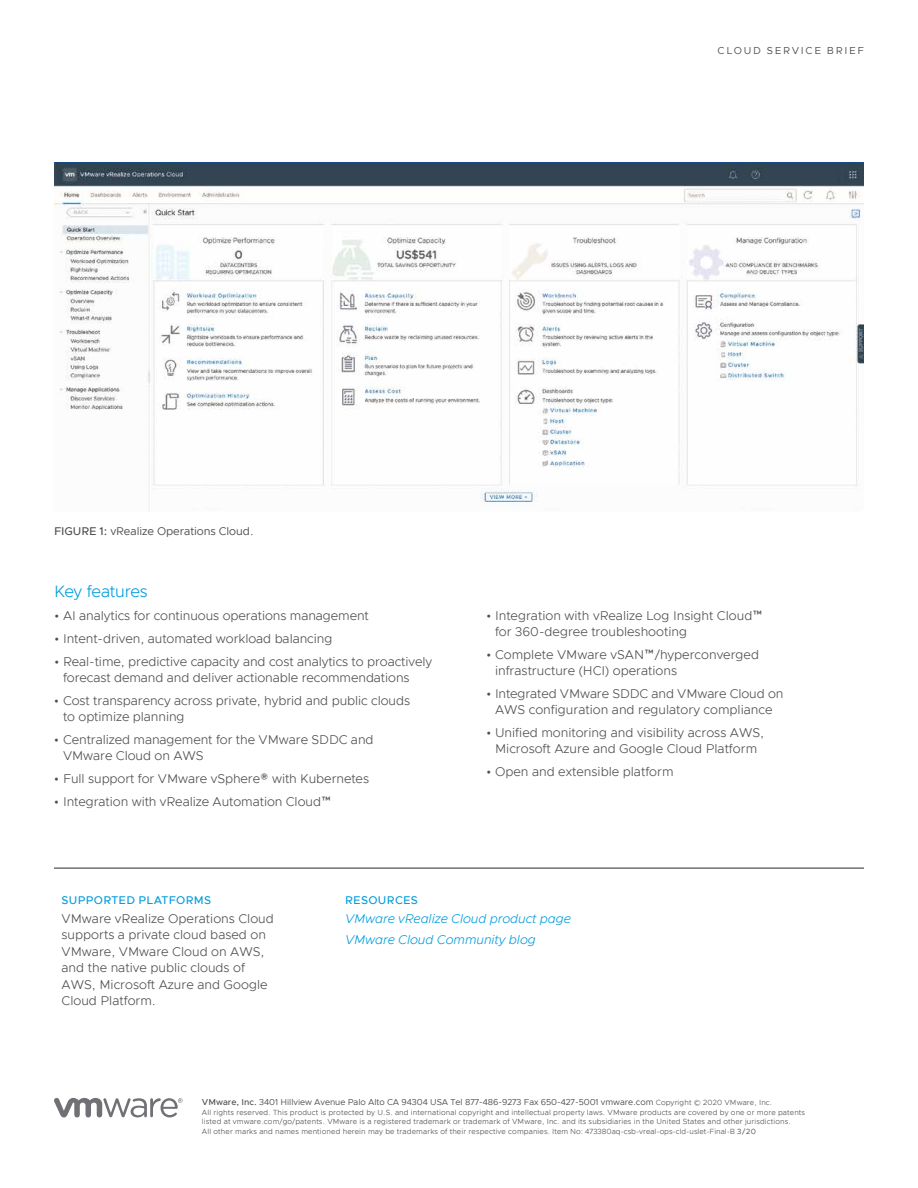
<style>
.page{position:relative;width:918px;height:1188px;background:#fff}
.page>*{position:absolute;margin:0;border:0;box-sizing:border-box;transform-origin:0 0}
.t1{font:300 16.5px "Metropolis";letter-spacing:-.02em;color:#009cdc}
.t2{font:300 12.75px/16.2px "Metropolis";letter-spacing:-.005em;color:#4d4d4f}
.t3{font:italic 300 12.75px/21px "Metropolis";letter-spacing:-.005em;color:#009cdc}
.t4{font:11.25px "Metropolis";letter-spacing:-.005em;color:#4d4d4f}
.t5{font:500 11.25px "Metropolis";letter-spacing:.03em;color:#009cdc}
.t6{font:10.2px "Metropolis";letter-spacing:.17em;color:#4d4d4f}
.t7{font:8.7px "Metropolis";letter-spacing:-.005em;color:#4d4d4f}
.t8{font:300 7.5px/9.8px "Metropolis";letter-spacing:.015em;color:#4d4d4f}
.s1{font-weight:500}
.s2{font-weight:300;font-size:7.5px}
.s3{font-weight:400}
</style>
<div class="page">
<svg style="left:54px;top:1098px;width:129px;height:19px"></svg>
<img style="left:54px;top:162px;width:810px;height:350px">
<hr style="left:54px;top:867px;width:810px;height:2px;background:#717175">
<p class="t6" style="left:718px;top:44px;width:148px">CLOUD SERVICE BRIEF</p>
<p class="t4" style="left:54px;top:524px;width:201px"><span class="s1">FIGURE 1:</span> vRealize Operations Cloud.</p>
<p class="t1" style="left:54px;top:581px;width:95px">Key features</p>
<p class="t2" style="left:54px;top:607px;width:316px">• AI analytics for continuous operations management</p>
<p class="t2" style="left:54px;top:630px;width:280px">• Intent-driven, automated workload balancing</p>
<p class="t2" style="left:63px;top:653px;width:371px;text-indent:-9px">• Real-time, predictive capacity and cost analytics to proactively forecast demand and deliver actionable recommendations</p>
<p class="t2" style="left:63px;top:692px;width:349px;text-indent:-9px">• Cost transparency across private, hybrid and public clouds to optimize planning</p>
<p class="t2" style="left:63px;top:731px;width:312px;text-indent:-9px">• Centralized management for the VMware SDDC and<br>VMware Cloud on AWS</p>
<p class="t2" style="left:54px;top:770px;width:317px">• Full support for VMware vSphere® with Kubernetes</p>
<p class="t2" style="left:54px;top:793px;width:279px">• Integration with vRealize Automation Cloud™</p>
<p class="t2" style="left:495px;top:607px;width:270px;text-indent:-9px">• Integration with vRealize Log Insight Cloud™ for 360-degree troubleshooting</p>
<p class="t2" style="left:495px;top:646px;width:266px;text-indent:-9px">• Complete VMware vSAN™/hyperconverged infrastructure (HCI) operations</p>
<p class="t2" style="left:486px;top:685px;width:299px;text-align:center">• Integrated VMware SDDC and VMware Cloud on<br>AWS configuration and regulatory compliance</p>
<p class="t2" style="left:486px;top:724px;width:280px;text-align:center">• Unified monitoring and visibility across AWS,<br>Microsoft Azure and Google Cloud Platform</p>
<p class="t2" style="left:486px;top:763px;width:189px">• Open and extensible platform</p>
<p class="t5" style="left:62px;top:893px;width:151px">SUPPORTED PLATFORMS</p>
<p class="t2" style="left:62px;top:910px;width:214px">VMware vRealize Operations Cloud supports a private cloud based on<br>VMware, VMware Cloud on AWS, and the native public clouds of<br>AWS, Microsoft Azure and Google<br>Cloud Platform.</p>
<p class="t5" style="left:345px;top:893px;width:74px">RESOURCES</p>
<p class="t3" style="left:345px;top:908px;width:227px">VMware vRealize Cloud product page<br>VMware Cloud Community blog</p>
<p class="t7" style="left:202px;top:1096px;width:572px"><span class="s1">VMware, Inc.</span> 3401 Hillview Avenue Palo Alto CA 94304 USA Tel 877-486-9273 Fax 650-427-5001 vmware.com <span class="s2">Copyright © 2020 VMware, Inc.</span></p>
<p class="t8" style="left:202px;top:1107px;width:605px">All rights reserved. This product is protected by U.S. and international copyright and intellectual property laws. VMware products are covered by one or more patents listed at vmware.com/go/patents. VMware is a registered trademark or trademark of VMware, Inc. and its subsidiaries in the United States and other jurisdictions.<br>All other marks and names mentioned herein may be trademarks of their respective companies. Item No: 473380aq-csb-vreal-ops-cld-uslet-Final-B <span class="s3">3/20</span></p>
</div>
